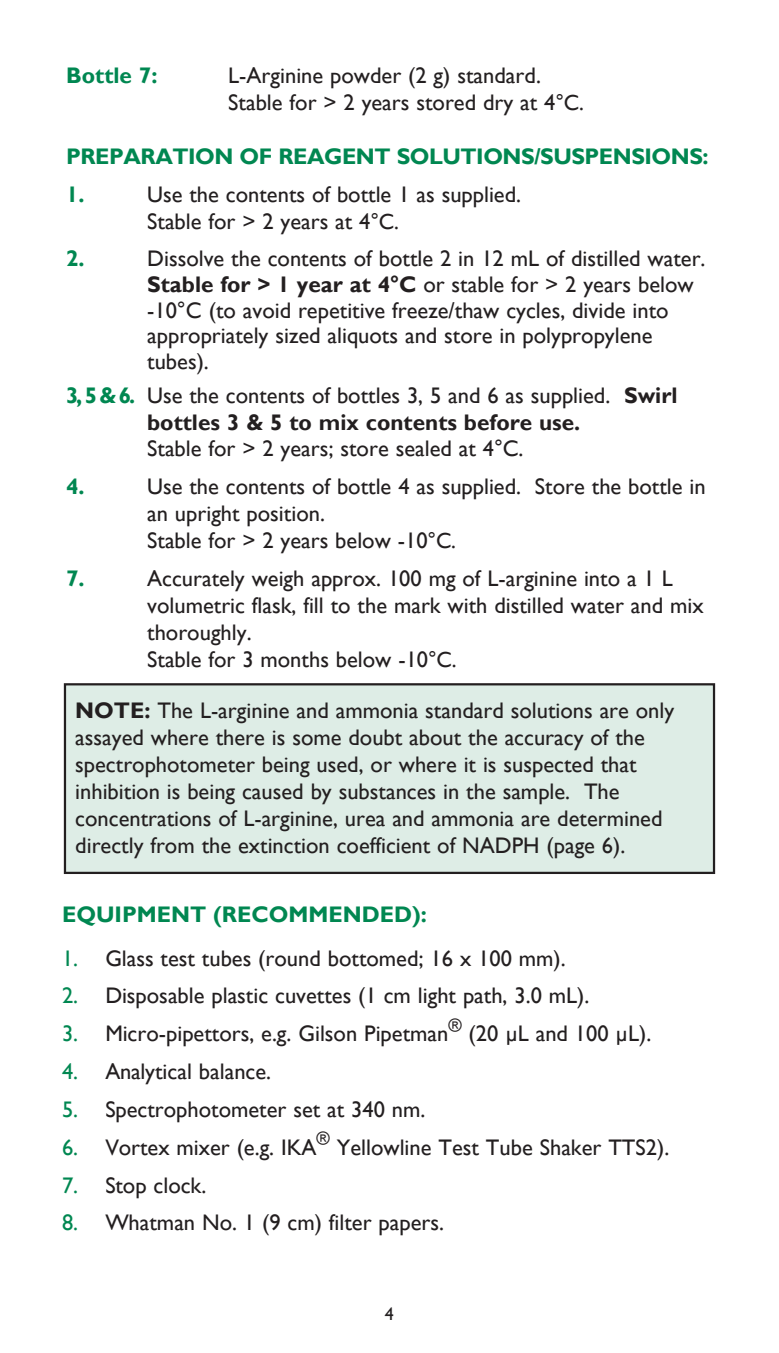
<style>
.page{position:relative;width:779px;height:1353px;background:#fff}
.page>*{position:absolute;margin:0;border:0;box-sizing:border-box;transform-origin:0 0}
.t1{font:22.5px/27px "Gill Sans";color:#231f20}
.t2{font:700 22.5px "Gill Sans";letter-spacing:-.02em;color:#008751}
.t3{font:700 22.5px "Gill Sans";color:#008751}
.t4{font:18px "Gill Sans";color:#231f20}
.s1{font-size:21.82px}
.s2{font-weight:700}
.s3{font-weight:700;color:#008751}
.s4{color:#008751}
</style>
<div class="page">
<div style="left:65px;top:684px;width:648px;height:188px;background:#deede6"></div>
<div style="left:64px;top:683px;width:650px;height:190px;border:2px solid #231f20"></div>
<p class="t2" style="left:66px;top:62px;width:93px">Bottle 7:</p>
<p class="t1" style="left:228px;top:63px;width:314px">L-Arginine powder (2 g) standard.</p>
<p class="t1" style="left:228px;top:90px;width:357px">Stable for &gt; 2 years stored dry at 4<span class="s1">°C.</span></p>
<p class="t2" style="left:66px;top:143px;width:643px">PREPARATION OF REAGENT SOLUTIONS/SUSPENSIONS:</p>
<p class="t2" style="left:66px;top:181px;width:20px">1.</p>
<p class="t1" style="left:147px;top:181px;width:375px">Use the contents of bottle 1 as supplied.<br>Stable for &gt; 2 years at 4<span class="s1">°C.</span></p>
<p class="t2" style="left:66px;top:245px;width:20px">2.</p>
<p class="t1" style="left:147px;top:246px;width:559px;line-height:25.9px">Dissolve the contents of bottle 2 in 12 mL of distilled water.<br><span class="s2">Stable for &gt; 1 year at 4°C</span> or stable for &gt; 2 years below -10°C (to avoid repetitive freeze/thaw cycles, divide into appropriately sized aliquots and store in polypropylene tubes).</p>
<p class="t1" style="left:147px;top:382px;width:531px;text-indent:-81px"><span class="s3">3, 5 &amp; 6.</span> Use the contents of bottles 3, 5 and 6 as supplied. <span class="s2">Swirl bottles 3 &amp; 5 to mix contents before use.<br></span>Stable for &gt; 2 years; store sealed at 4°C.</p>
<p class="t2" style="left:66px;top:472px;width:20px">4.</p>
<p class="t1" style="left:147px;top:473px;width:559px">Use the contents of bottle 4 as supplied. Store the bottle in an upright position.<br>Stable for &gt; 2 years below -10<span class="s1">°C.</span></p>
<p class="t2" style="left:66px;top:564px;width:20px">7.</p>
<p class="t1" style="left:147px;top:565px;width:557px">Accurately weigh approx. 100 mg of L-arginine into a 1 L volumetric flask, fill to the mark with distilled water and mix thoroughly.<br>Stable for 3 months below -10<span class="s1">°C.</span></p>
<p class="t1" style="left:75px;top:697px;width:600px"><span class="s2">NOTE:</span> The L-arginine and ammonia standard solutions are only</p>
<p class="t1" style="left:75px;top:724px;width:571px">assayed where there is some doubt about the accuracy of the</p>
<p class="t1" style="left:75px;top:751px;width:562px">spectrophotometer being used, or where it is suspected that</p>
<p class="t1" style="left:75px;top:778px;width:545px">inhibition is being caused by substances in the sample. The</p>
<p class="t1" style="left:75px;top:805px;width:588px">concentrations of L-arginine, urea and ammonia are determined</p>
<p class="t1" style="left:75px;top:832px;width:551px">directly from the extinction coefficient of NADPH (page 6).</p>
<p class="t3" style="left:62px;top:901px;width:366px">EQUIPMENT (RECOMMENDED):</p>
<p class="t1" style="left:62px;top:944px;width:505px"><span class="s4">1.</span> Glass test tubes (round bottomed; 16 x 100 mm).</p>
<p class="t1" style="left:62px;top:982px;width:528px"><span class="s4">2.</span> Disposable plastic cuvettes (1 cm light path, 3.0 mL).</p>
<p class="t1" style="left:62px;top:1020px;width:387px"><span class="s4">3.</span> Micro-pipettors, e.g. Gilson Pipetman</p>
<p class="t4" style="left:448px;top:1014px;width:15px">®</p>
<p class="t1" style="left:468px;top:1020px;width:184px">(20 µL and 100 µL).</p>
<p class="t1" style="left:62px;top:1058px;width:210px"><span class="s4">4.</span> Analytical balance.</p>
<p class="t1" style="left:62px;top:1096px;width:364px"><span class="s4">5.</span> Spectrophotometer set at 340 nm.</p>
<p class="t1" style="left:62px;top:1133px;width:256px"><span class="s4">6.</span> Vortex mixer (e.g. IKA</p>
<p class="t4" style="left:316px;top:1127px;width:15px">®</p>
<p class="t1" style="left:336px;top:1133px;width:334px">Yellowline Test Tube Shaker TTS2).</p>
<p class="t1" style="left:62px;top:1171px;width:146px"><span class="s4">7.</span> Stop clock.</p>
<p class="t1" style="left:62px;top:1209px;width:383px"><span class="s4">8.</span> Whatman No. 1 (9 cm) filter papers.</p>
<p class="t4" style="left:385px;top:1302px;width:10px">4</p>
</div>
